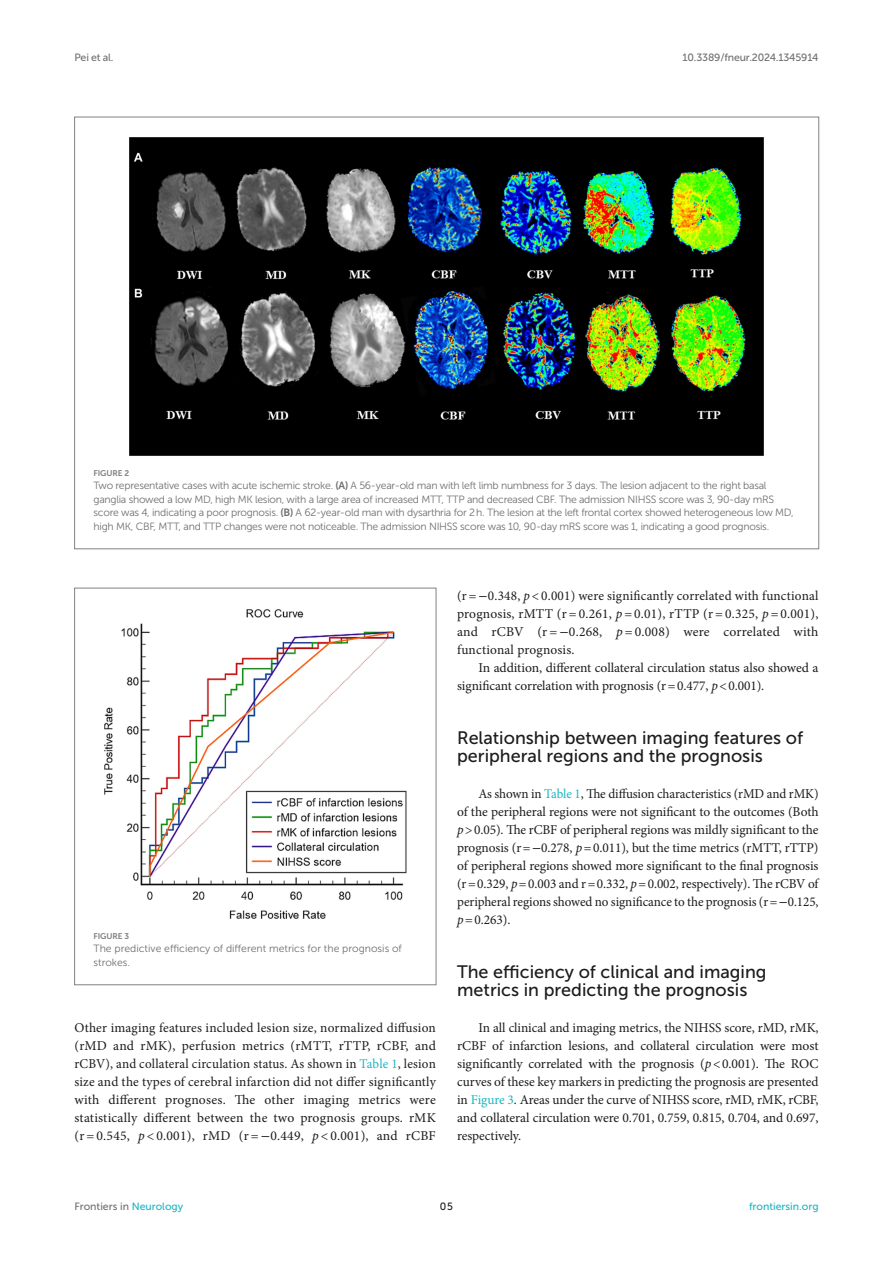
<style>
.page{position:relative;width:893px;height:1263px;background:#fff}
.page>*{position:absolute;margin:0;border:0;box-sizing:border-box;transform-origin:0 0}
.HEAD_2{font:18px/18px "Museo Sans 500";color:#1b1c1b}
.TEXT_FLUSH{font:13.5px/18px "Minion Pro";color:#1b1c1b;text-align:justify}
.TEXT{font:13.5px/18px "Minion Pro";letter-spacing:-.005em;color:#1b1c1b}
.FIG_LEG{font:10.5px/13.5px "Museo Sans 300";letter-spacing:-.025em;color:#706f70}
.FIG_LEG-2{font:10.5px/13.5px "Museo Sans 300";color:#706f70}
.t1{font:10.5px "Museo Sans 500";letter-spacing:-.015em;color:#706f70}
.t2{font:10.5px "Museo Sans 500";color:#1db5c3}
.t3{font:10.5px "Museo Sans 500";color:#1b1c1b}
.FIG_HD{font:8.25px "Museo Sans 700";letter-spacing:-.01em;color:#7e7f7f}
.s1{font-family:"Museo Sans 700"}
.s2{color:#1db5c3}
.s3{font-style:italic}
.s4{font-family:"STIX General"}
</style>
<div class="page">
<img style="left:129px;top:137px;width:635px;height:319px">
<img style="left:104px;top:609px;width:303px;height:310px">
<div style="left:74px;top:588px;width:362px;height:397px;border:1px solid #808285"></div>
<p class="t1" style="left:74px;top:51px;width:41px">Pei et al.</p>
<p class="t1" style="left:683px;top:51px;width:137px">10.3389/fneur.2024.1345914</p>
<p class="FIG_HD" style="left:94px;top:468px;width:37px">FIGURE 2</p>
<p class="FIG_LEG" style="left:94px;top:479px;width:701px">Two representative cases with acute ischemic stroke. <span class="s1">(A)</span> A 56-year-old man with left limb numbness for 3 days. The lesion adjacent to the right basal ganglia showed a low MD, high MK lesion, with a large area of increased MTT, TTP and decreased CBF. The admission NIHSS score was 3, 90-day mRS score was 4, indicating a poor prognosis. <span class="s1">(B)</span> A 62-year-old man with dysarthria for 2 h. The lesion at the left frontal cortex showed heterogeneous low MD, high MK, CBF, MTT, and TTP changes were not noticeable. The admission NIHSS score was 10, 90-day mRS score was 1, indicating a good prognosis.</p>
<p class="FIG_HD" style="left:94px;top:931px;width:37px">FIGURE 3</p>
<p class="FIG_LEG-2" style="left:94px;top:942px;width:310px">The predictive efficiency of different metrics for the prognosis of strokes.</p>
<p class="TEXT_FLUSH" style="left:74px;top:1019px;width:363px">Other imaging features included lesion size, normalized diffusion (rMD and rMK), perfusion metrics (rMTT, rTTP, rCBF, and rCBV), and collateral circulation status. As shown in <span class="s2">Table 1</span>, lesion size and the types of cerebral infarction did not differ significantly with different prognoses. The other imaging metrics were statistically different between the two prognosis groups. rMK (r = 0.545, <span class="s3">p</span> &lt; 0.001), rMD (r =<span class="s4">−</span>0.449, <span class="s3">p</span> &lt; 0.001), and rCBF</p>
<p class="TEXT_FLUSH" style="left:457px;top:587px;width:363px">(r =<span class="s4">−</span>0.348, <span class="s3">p</span> &lt; 0.001) were significantly correlated with functional prognosis, rMTT (r = 0.261, <span class="s3">p</span> = 0.01), rTTP (r = 0.325, <span class="s3">p</span> = 0.001), and rCBV (r =<span class="s4">−</span>0.268, <span class="s3">p</span> = 0.008) were correlated with functional prognosis.</p>
<p class="TEXT" style="left:457px;top:659px;width:363px;text-indent:21px">In addition, different collateral circulation status also showed a significant correlation with prognosis (r=0.477, <span class="s3">p</span>&lt;0.001).</p>
<p class="HEAD_2" style="left:457px;top:729px;width:347px">Relationship between imaging features of peripheral regions and the prognosis</p>
<p class="TEXT_FLUSH" style="left:457px;top:785px;width:363px;text-indent:21px">As shown in <span class="s2">Table 1</span>, The diffusion characteristics (rMD and rMK) of the peripheral regions were not significant to the outcomes (Both <span class="s3">p</span>&gt;0.05). The rCBF of peripheral regions was mildly significant to the prognosis (r=<span class="s4">−</span>0.278, <span class="s3">p</span>=0.011), but the time metrics (rMTT, rTTP) of peripheral regions showed more significant to the final prognosis (r=0.329, <span class="s3">p</span>=0.003 and r=0.332, <span class="s3">p</span>=0.002, respectively). The rCBV of peripheral regions showed no significance to the prognosis (r=<span class="s4">−</span>0.125, <span class="s3">p</span>=0.263).</p>
<p class="HEAD_2" style="left:457px;top:963px;width:311px">The efficiency of clinical and imaging metrics in predicting the prognosis</p>
<p class="TEXT_FLUSH" style="left:457px;top:1019px;width:363px;text-indent:21px">In all clinical and imaging metrics, the NIHSS score, rMD, rMK, rCBF of infarction lesions, and collateral circulation were most significantly correlated with the prognosis (<span class="s3">p</span>&lt;0.001). The ROC curves of these key markers in predicting the prognosis are presented in <span class="s2">Figure 3</span>. Areas under the curve of NIHSS score, rMD, rMK, rCBF, and collateral circulation were 0.701, 0.759, 0.815, 0.704, and 0.697, respectively.</p>
<p class="t1" style="left:74px;top:1200px;width:110px">Frontiers in <span class="s2">Neurology</span></p>
<p class="t3" style="left:440px;top:1200px;width:14px">05</p>
<p class="t2" style="left:749px;top:1200px;width:71px">frontiersin.org</p>
</div>
